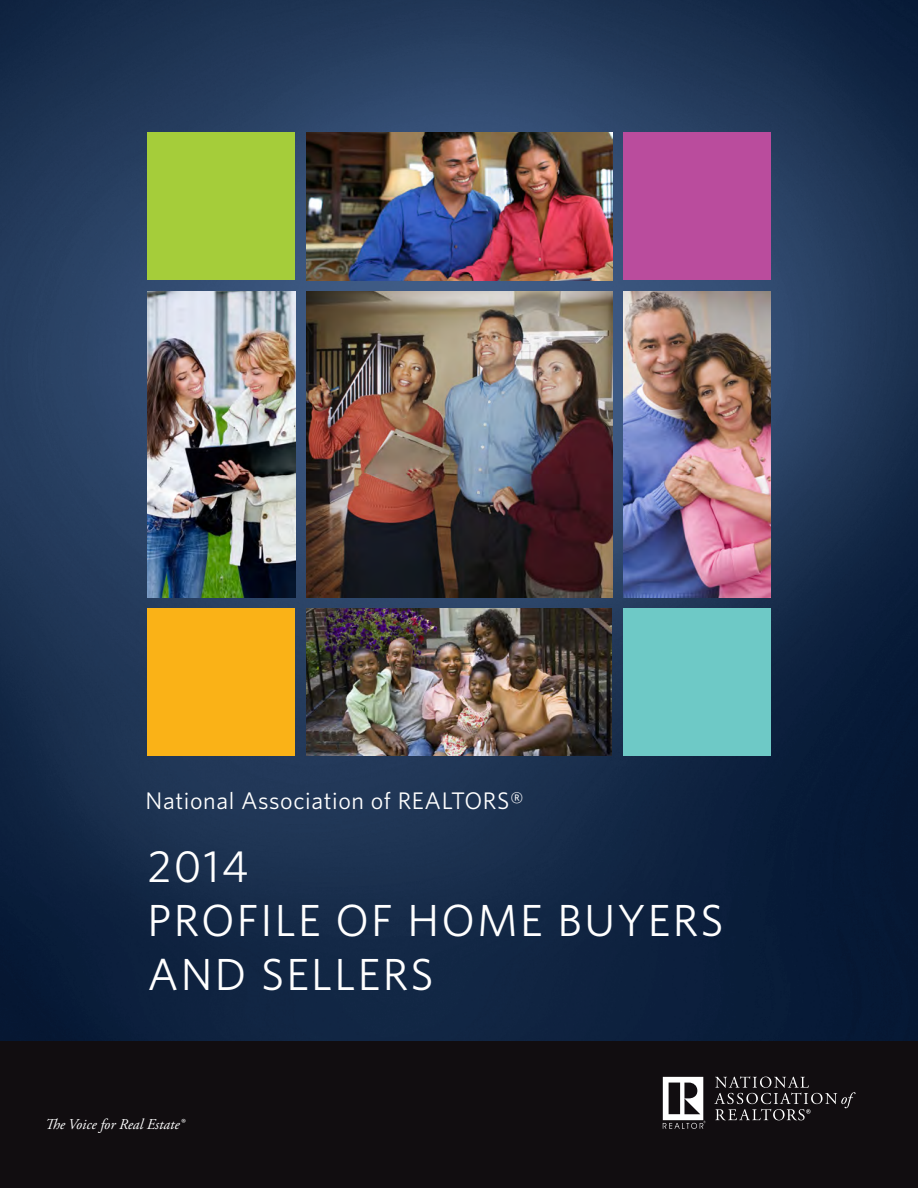
<style>
.page{position:relative;width:918px;height:1188px;background:#fff}
.page>*{position:absolute;margin:0;border:0;box-sizing:border-box;transform-origin:0 0}
.t1{font:45px/54px "Whitney HTF";letter-spacing:.05em;color:#fff}
.t2{font:24px "Whitney HTF";letter-spacing:.025em;color:#fff}
.t3{font:italic 15px "Adobe Garamond Pro";color:#fff}
</style>
<div class="page">
<img style="left:0;top:0;width:918px;height:1041px">
<img style="left:306px;top:291px;width:306px;height:306px">
<img style="left:623px;top:291px;width:148px;height:306px">
<img style="left:306px;top:608px;width:306px;height:148px">
<img style="left:147px;top:291px;width:148px;height:306px">
<div style="left:147px;top:133px;width:148px;height:147px;background:#a5cd3a"></div>
<div style="left:623px;top:133px;width:148px;height:147px;background:#ba4c9d"></div>
<div style="left:147px;top:608px;width:148px;height:148px;background:#fab217"></div>
<div style="left:623px;top:608px;width:148px;height:148px;background:#6ec9c6"></div>
<div style="left:0;top:1041px;width:918px;height:147px;background:#110d10"></div>
<svg style="left:663px;top:1077px;width:43px;height:52px"></svg>
<svg style="left:714px;top:1076px;width:142px;height:44px"></svg>
<img style="left:306px;top:133px;width:306px;height:147px">
<p class="t2" style="left:146px;top:787px;width:380px">National Association of REALTORS®</p>
<p class="t1" style="left:148px;top:839px;width:578px">2014<br>PROFILE OF HOME BUYERS<br>AND SELLERS</p>
<p class="t3" style="left:45px;top:1115px;width:141px">The Voice for Real Estate®</p>
</div>
